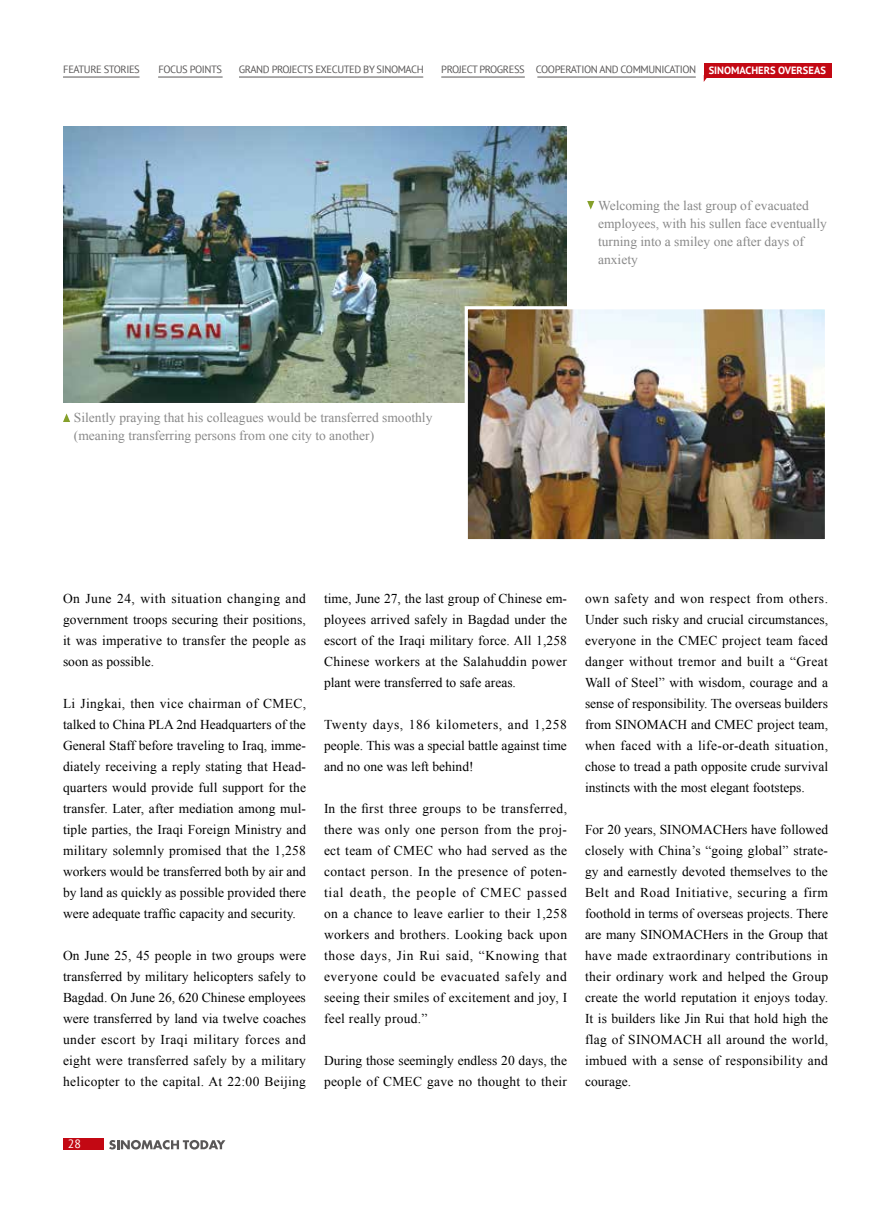
<style>
.page{position:relative;width:893px;height:1212px;background:#fff}
.page>*{position:absolute;margin:0;border:0;box-sizing:border-box;transform-origin:0 0}
.t1{font:13.5px/21px "Times New Roman";color:#000;text-align:justify}
.t2{font:13.5px/18px "Times New Roman";color:#898989}
.t3{font:12px "PT Sans";color:#fff}
.t4{font:10.5px "PT Sans";letter-spacing:-.04em;color:#595757}
.s1{font-weight:700;color:#fff}
</style>
<div class="page">
<img style="left:63px;top:126px;width:503px;height:277px">
<img style="left:469px;top:310px;width:355px;height:228px">
<div style="left:465px;top:306px;width:363px;height:236px;border:3px solid #fff"></div>
<svg style="left:587px;top:201px;width:7px;height:8px"></svg>
<svg style="left:63px;top:413px;width:7px;height:9px"></svg>
<div style="left:63px;top:1138px;width:41px;height:12px;background:#c30813"></div>
<svg style="left:109px;top:1140px;width:116px;height:9px"></svg>
<div style="left:704px;top:64px;width:127px;height:14px;background:#c30813"></div>
<hr style="left:63px;top:77px;width:77px;height:1px;background:#595757">
<hr style="left:158px;top:77px;width:65px;height:1px;background:#595757">
<hr style="left:239px;top:77px;width:184px;height:1px;background:#595757">
<hr style="left:441px;top:77px;width:84px;height:1px;background:#595757">
<hr style="left:537px;top:77px;width:159px;height:1px;background:#595757">
<p class="t4" style="left:63px;top:63px;width:78px">FEATURE STORIES</p>
<p class="t4" style="left:158px;top:63px;width:65px">FOCUS POINTS</p>
<p class="t4" style="left:239px;top:63px;width:186px">GRAND PROJECTS EXECUTED BY SINOMACH</p>
<p class="t4" style="left:441px;top:63px;width:386px">PROJECT PROGRESS COOPERATION AND COMMUNICATION <span class="s1">SINOMACHERS OVERSEAS</span></p>
<p class="t2" style="left:74px;top:408px;width:360px">Silently praying that his colleagues would be transferred smoothly (meaning transferring persons from one city to another)</p>
<p class="t2" style="left:598px;top:196px;width:230px">Welcoming the last group of evacuated employees, with his sullen face eventually turning into a smiley one after days of anxiety</p>
<p class="t1" style="left:63px;top:587px;width:245px">On June 24, with situation changing and government troops securing their positions, it was imperative to transfer the people as soon as possible.</p>
<p class="t1" style="left:63px;top:692px;width:245px">Li Jingkai, then vice chairman of CMEC, talked to China PLA 2nd Headquarters of the General Staff before traveling to Iraq, imme&shy;diately receiving a reply stating that Head&shy;quarters would provide full support for the transfer. Later, after mediation among mul&shy;tiple parties, the Iraqi Foreign Ministry and military solemnly promised that the 1,258 workers would be transferred both by air and by land as quickly as possible provided there were adequate traffic capacity and security.</p>
<p class="t1" style="left:63px;top:944px;width:245px">On June 25, 45 people in two groups were transferred by military helicopters safely to Bagdad. On June 26, 620 Chinese employees were transferred by land via twelve coaches under escort by Iraqi military forces and eight were transferred safely by a military helicopter to the capital. At 22:00 Beijing</p>
<p class="t1" style="left:324px;top:587px;width:245px">time, June 27, the last group of Chinese em&shy;ployees arrived safely in Bagdad under the escort of the Iraqi military force. All 1,258<br>Chinese workers at the Salahuddin power plant were transferred to safe areas.</p>
<p class="t1" style="left:324px;top:713px;width:244px">Twenty days, 186 kilometers, and 1,258 people. This was a special battle against time and no one was left behind!</p>
<p class="t1" style="left:324px;top:797px;width:245px">In the first three groups to be transferred, there was only one person from the proj&shy;ect team of CMEC who had served as the contact person. In the presence of poten&shy;tial death, the people of CMEC passed on a chance to leave earlier to their 1,258 workers and brothers. Looking back upon those days, Jin Rui said, “Knowing that everyone could be evacuated safely and seeing their smiles of excitement and joy, I feel really proud.”</p>
<p class="t1" style="left:324px;top:1049px;width:245px">During those seemingly endless 20 days, the people of CMEC gave no thought to their</p>
<p class="t1" style="left:585px;top:587px;width:245px">own safety and won respect from others.<br>Under such risky and crucial circumstances, everyone in the CMEC project team faced danger without tremor and built a “Great Wall of Steel” with wisdom, courage and a sense of responsibility. The overseas builders from SINOMACH and CMEC project team, when faced with a life-or-death situation, chose to tread a path opposite crude survival instincts with the most elegant footsteps.</p>
<p class="t1" style="left:585px;top:818px;width:245px">For 20 years, SINOMACHers have followed closely with China’s “going global” strate&shy;gy and earnestly devoted themselves to the Belt and Road Initiative, securing a firm foothold in terms of overseas projects. There are many SINOMACHers in the Group that have made extraordinary contributions in their ordinary work and helped the Group create the world reputation it enjoys today.<br>It is builders like Jin Rui that hold high the flag of SINOMACH all around the world, imbued with a sense of responsibility and courage.</p>
<p class="t3" style="left:68px;top:1136px;width:15px">28</p>
</div>
